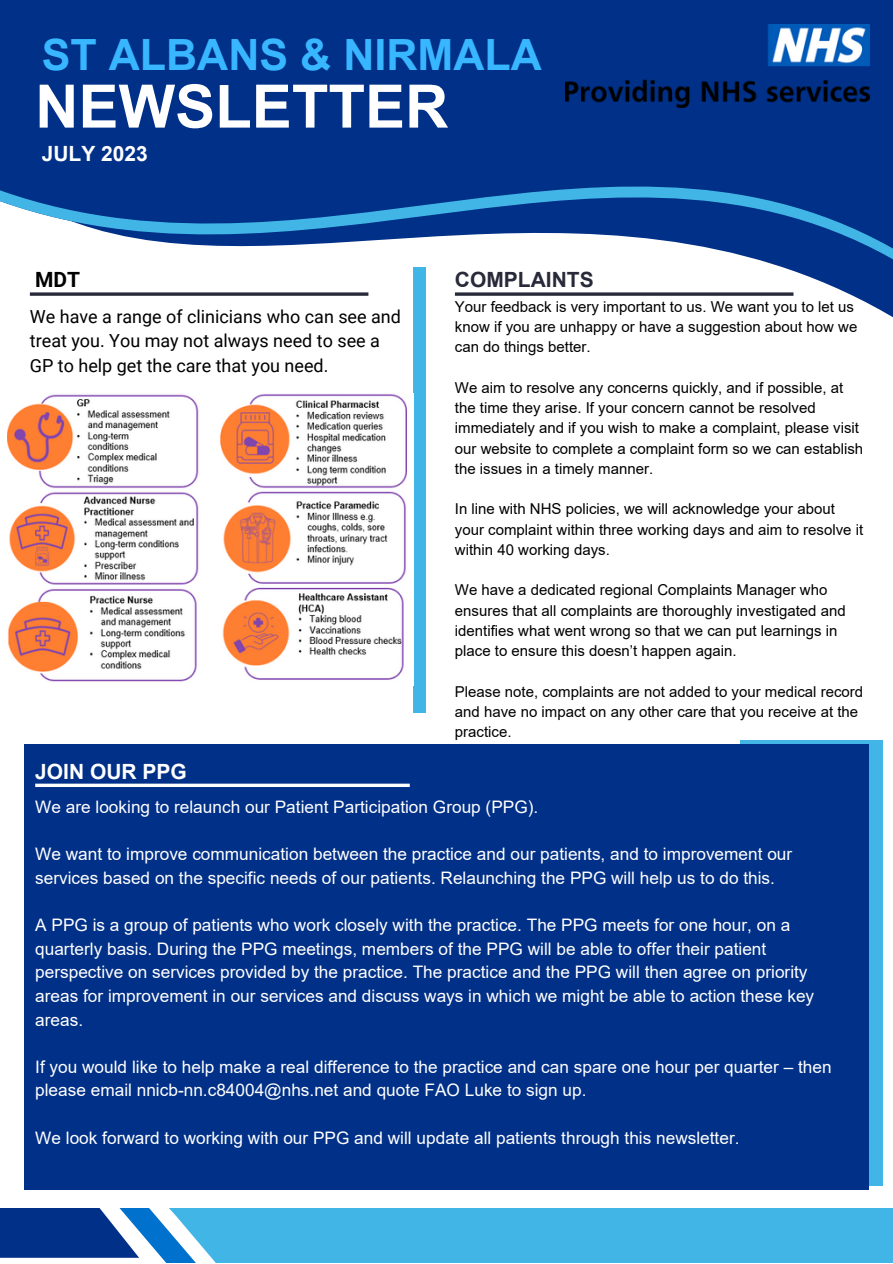
<style>
.page{position:relative;width:893px;height:1264px;background:#fff}
.page>*{position:absolute;margin:0;border:0;box-sizing:border-box;transform-origin:0 0}
.t1{font:700 60px "Arial";color:#fff}
.t2{font:700 43.05px "Arial";color:#38b6ff}
.t3{font:700 21px "Arial";color:#fff}
.t4{font:700 21px "Arial";color:#282939}
.t5{font:700 21px "Roboto";color:#000}
.t6{font:18px/24.8px "Roboto";color:#000}
.t7{font:17.25px/23.5px "Arial";color:#fff}
.t8{font:15px/20.2px "Arial";color:#000}
</style>
<div class="page">
<div style="left:0;top:0;width:892px;height:107px;background:#003087"></div>
<svg style="left:0;top:30px;width:892px;height:287px;fill:#003087"></svg>
<svg style="left:0;top:1208px;width:892px;height:54px;background:#41a7da"></svg>
<div style="left:740px;top:740px;width:142px;height:445px;background:#41b6e6"></div>
<div style="left:24px;top:744px;width:844px;height:445px;background:#003087"></div>
<svg style="left:455px;top:292px;width:338px;height:4px"></svg>
<svg style="left:35px;top:783px;width:375px;height:4px"></svg>
<img style="left:565px;top:25px;width:304px;height:83px">
<div style="left:413px;top:267px;width:13px;height:446px;background:#41b6e6"></div>
<img style="left:7px;top:394px;width:400px;height:288px">
<svg style="left:30px;top:292px;width:338px;height:4px"></svg>
<p class="t2" style="left:42px;top:31px;width:502px">ST ALBANS &amp; NIRMALA</p>
<p class="t1" style="left:35px;top:73px;width:414px">NEWSLETTER</p>
<p class="t3" style="left:42px;top:142px;width:108px">JULY 2023</p>
<p class="t5" style="left:35px;top:267px;width:46px">MDT</p>
<p class="t6" style="left:30px;top:304px;width:372px">We have a range of clinicians who can see and treat you. You may not always need to see a</p>
<p class="t6" style="left:30px;top:353px;width:300px">GP to help get the care that you need.</p>
<p class="t3" style="left:35px;top:759px;width:153px">JOIN OUR PPG</p>
<p class="t4" style="left:455px;top:268px;width:140px">COMPLAINTS</p>
<p class="t8" style="left:455px;top:297px;width:404px">Your feedback is very important to us. We want you to let us know if you are unhappy or have a suggestion about how we can do things better.</p>
<p class="t8" style="left:455px;top:377px;width:410px">We aim to resolve any concerns quickly, and if possible, at the time they arise. If your concern cannot be resolved immediately and if you wish to make a complaint, please visit our website to complete a complaint form so we can establish the issues in a timely manner.</p>
<p class="t8" style="left:455px;top:499px;width:410px">In line with NHS policies, we will acknowledge your about your complaint within three working days and aim to resolve it within 40 working days.</p>
<p class="t8" style="left:455px;top:580px;width:392px">We have a dedicated regional Complaints Manager who ensures that all complaints are thoroughly investigated and identifies what went wrong so that we can put learnings in place to ensure this doesn’t happen again.</p>
<p class="t8" style="left:455px;top:681px;width:410px">Please note, complaints are not added to your medical record and have no impact on any other care that you receive at the practice.</p>
<p class="t7" style="left:35px;top:795px;width:504px">We are looking to relaunch our Patient Participation Group (PPG).</p>
<p class="t7" style="left:35px;top:842px;width:758px">We want to improve communication between the practice and our patients, and to improvement our services based on the specific needs of our patients. Relaunching the PPG will help us to do this.</p>
<p class="t7" style="left:35px;top:913px;width:780px">A PPG is a group of patients who work closely with the practice. The PPG meets for one hour, on a quarterly basis. During the PPG meetings, members of the PPG will be able to offer their patient perspective on services provided by the practice. The practice and the PPG will then agree on priority areas for improvement in our services and discuss ways in which we might be able to action these key areas.</p>
<p class="t7" style="left:35px;top:1055px;width:797px">If you would like to help make a real difference to the practice and can spare one hour per quarter – then please email nnicb-nn.c84004@nhs.net and quote FAO Luke to sign up.</p>
<p class="t7" style="left:35px;top:1125px;width:705px">We look forward to working with our PPG and will update all patients through this newsletter.</p>
</div>
